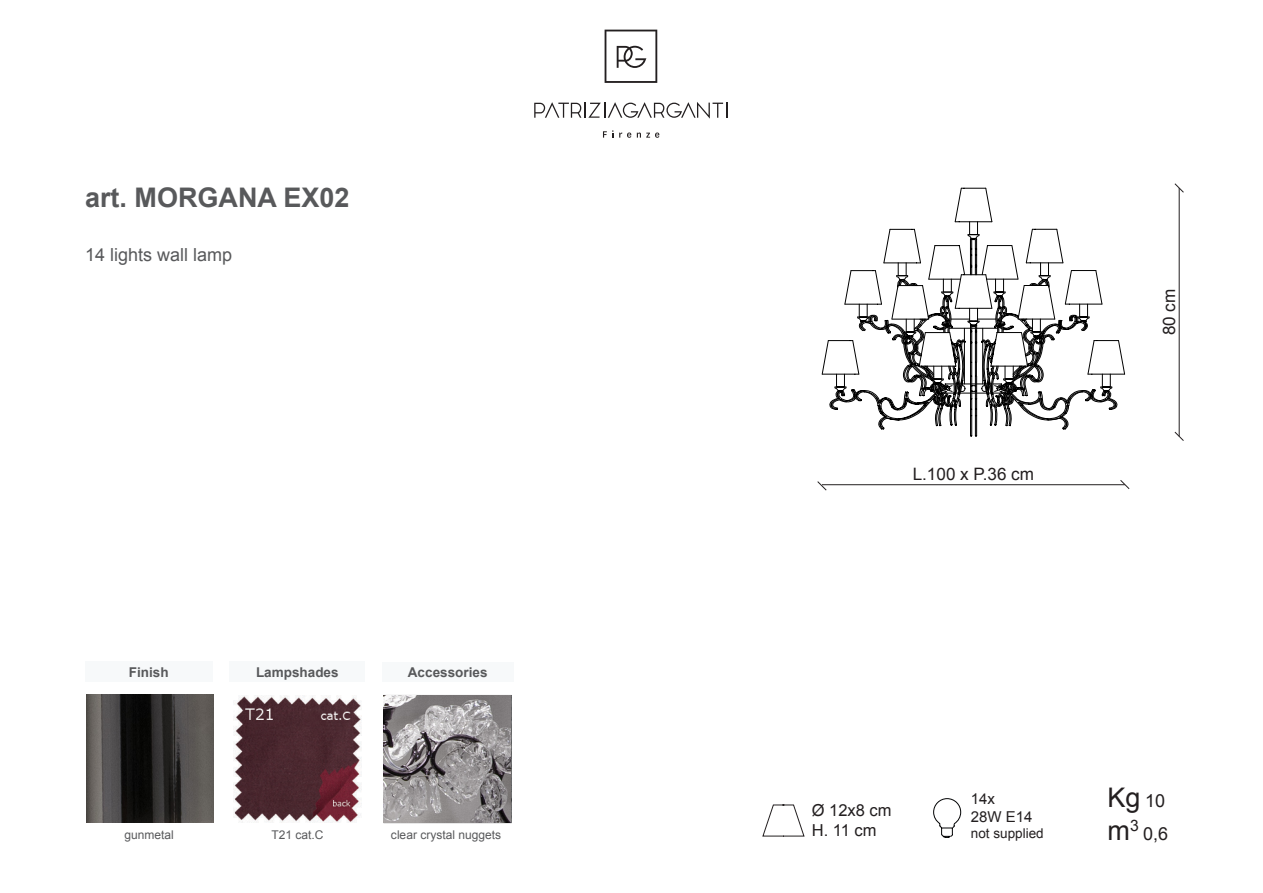
<style>
.page{position:relative;width:1263px;height:893px;background:#fff}
.page>*{position:absolute;margin:0;border:0;box-sizing:border-box;transform-origin:0 0}
.t1{font:700 27px "Arial";color:#58595b}
.t2{font:27px/32.4px "Arial";color:#231f20}
.t3{font:18px "Arial";color:#58595b}
.t4{font:18px "Arial";color:#231f20}
.t5{font:17.1px "Arial";color:#231f20}
.t6{font:16.5px/19.8px "Arial";color:#231f20}
.t7{font:15px/18px "Arial";color:#231f20}
.t8{font:700 13.5px "Arial";color:#58595b}
.t9{font:13.5px "Arial";color:#231f20}
.t10{font:12px "Arial";color:#58595b}
.s1{font-size:18px}
</style>
<div class="page">
<svg style="left:534px;top:102px;width:194px;height:17px"></svg>
<svg style="left:605px;top:30px;width:52px;height:53px"></svg>
<svg style="left:603px;top:130px;width:10px;height:8px"></svg>
<svg style="left:619px;top:132px;width:12px;height:6px"></svg>
<svg style="left:637px;top:133px;width:22px;height:5px"></svg>
<svg style="left:933px;top:798px;width:28px;height:40px"></svg>
<svg style="left:1120px;top:480px;width:10px;height:9px"></svg>
<svg style="left:817px;top:481px;width:10px;height:10px"></svg>
<hr style="left:822px;top:484px;width:303px;height:1px;background:#231f20">
<svg style="left:1174px;top:432px;width:10px;height:9px"></svg>
<svg style="left:1174px;top:183px;width:10px;height:10px"></svg>
<hr style="left:1179px;top:188px;width:1px;height:248px;background:#231f20">
<svg style="left:822px;top:188px;width:303px;height:248px"></svg>
<svg style="left:762px;top:804px;width:43px;height:33px"></svg>
<img style="left:86px;top:695px;width:128px;height:127px">
<div style="left:382px;top:662px;width:131px;height:20px;background:#f7f9fa"></div>
<div style="left:85px;top:662px;width:127px;height:20px;background:#f7f9fa"></div>
<img style="left:234px;top:695px;width:127px;height:128px">
<div style="left:230px;top:662px;width:135px;height:20px;background:#f7f9fa"></div>
<img style="left:383px;top:695px;width:128px;height:128px">
<h1 class="t1" style="left:85px;top:179px;width:266px">art. MORGANA EX02</h1>
<h2 class="t3" style="left:85px;top:243px;width:149px">14 lights wall lamp</h2>
<p class="t8" style="left:129px;top:663px;width:41px">Finish</p>
<p class="t8" style="left:256px;top:663px;width:84px">Lampshades</p>
<p class="t8" style="left:408px;top:663px;width:81px">Accessories</p>
<h3 class="t5" style="left:913px;top:463px;width:123px">L.100 x P.36 cm</h3>
<h3 class="t5" style="left:1158px;top:335px;width:48px;rotate:-90deg">80 cm</h3>
<p class="t10" style="left:124px;top:827px;width:51px">gunmetal</p>
<p class="t10" style="left:271px;top:826px;width:54px">T21 cat.C</p>
<h1 class="t2" style="left:1107px;top:782px;width:59px">Kg <span class="s1">10 </span>m<sup>3</sup></h1>
<p class="t7" style="left:971px;top:790px;width:63px">14x<br>28W E14</p>
<p class="t9" style="left:971px;top:824px;width:74px">not supplied</p>
<h3 class="t6" style="left:812px;top:800px;width:81px">Ø 12x8 cm<br>H. 11 cm</h3>
<p class="t10" style="left:391px;top:827px;width:112px">clear crystal nuggets</p>
<h2 class="t4" style="left:1143px;top:821px;width:27px">0,6</h2>
</div>
